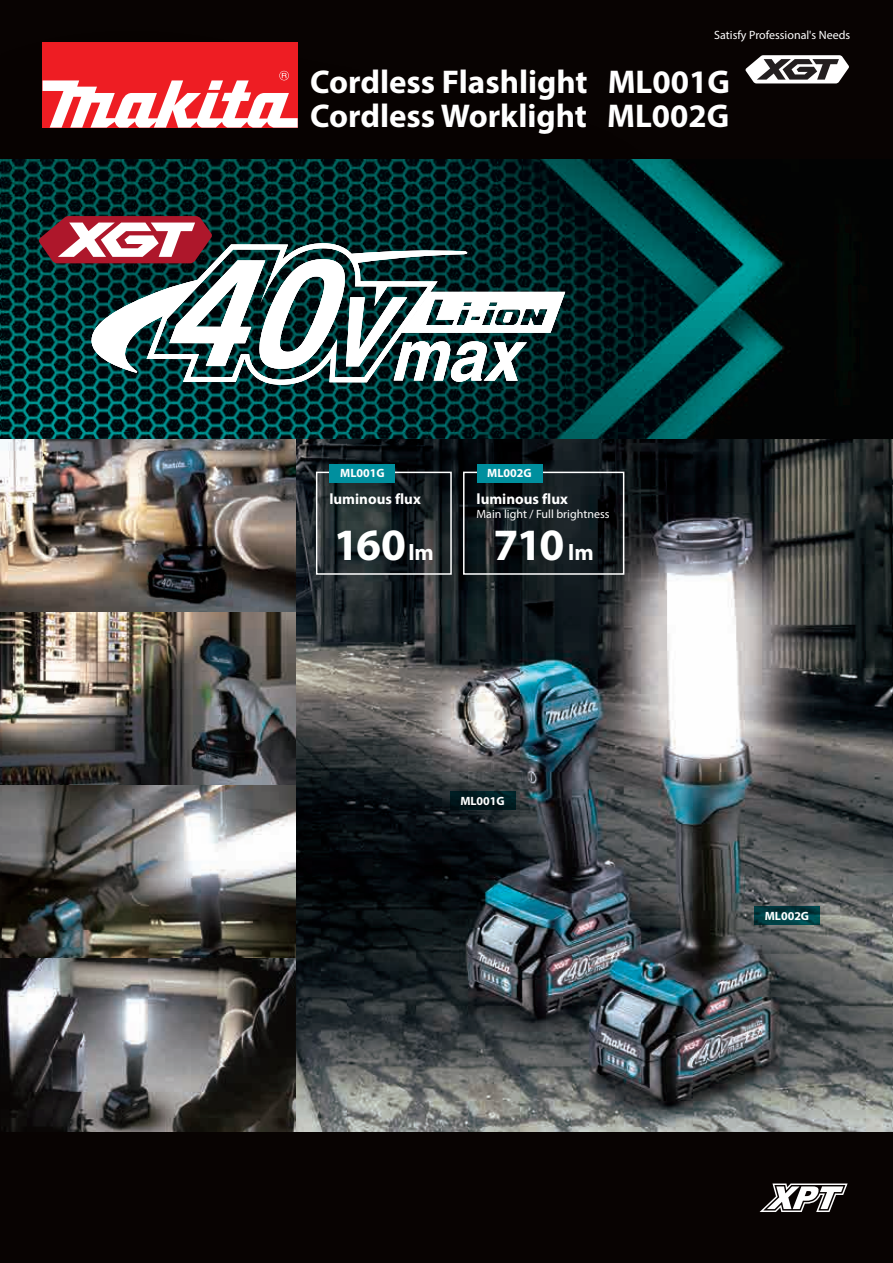
<style>
.page{position:relative;width:893px;height:1263px;background:#fff}
.page>*{position:absolute;margin:0;border:0;box-sizing:border-box;transform-origin:0 0}
.t1{font:700 45px "Myriad Pro";letter-spacing:-.045em;color:#fff}
.t2{font:700 33px/34.5px "Myriad Pro";color:#fff}
.t3{font:700 15px "Myriad Pro";color:#fff}
.t4{font:12px "Myriad Pro";color:#fff}
.t5{font:700 12px "Myriad Pro";color:#fff}
.s1{font-size:22.5px}
</style>
<div class="page">
<div style="left:0;top:0;width:893px;height:159px;background:#080302"></div>
<div style="left:780px;top:159px;width:113px;height:281px;background:#020303"></div>
<img style="left:0;top:42px;width:780px;height:398px">
<svg style="left:89px;top:382px;width:378px;height:3px"></svg>
<svg style="left:39px;top:216px;width:526px;height:166px"></svg>
<div style="left:43px;top:43px;width:255px;height:85px;background:#ee1d23"></div>
<svg style="left:43px;top:71px;width:255px;height:57px"></svg>
<svg style="left:745px;top:55px;width:104px;height:28px;background:#989696"></svg>
<img style="left:295px;top:440px;width:598px;height:692px">
<img style="left:0;top:440px;width:295px;height:692px">
<div style="left:0;top:1132px;width:893px;height:131px;background:#080302"></div>
<svg style="left:759px;top:1183px;width:89px;height:29px"></svg>
<svg style="left:450px;top:791px;width:66px;height:19px"></svg>
<svg style="left:754px;top:906px;width:66px;height:19px"></svg>
<div style="left:316px;top:472px;width:136px;height:103px;border:2px solid #fff"></div>
<div style="left:329px;top:464px;width:66px;height:18px;background:#008f9e"></div>
<div style="left:463px;top:472px;width:161px;height:103px;border:2px solid #fff"></div>
<div style="left:477px;top:464px;width:65px;height:18px;background:#008f9e"></div>
<p class="t4" style="left:714px;top:27px;width:138px">Satisfy Professional's Needs</p>
<h2 class="t2" style="left:310px;top:63px;width:421px">Cordless Flashlight ML001G<br>Cordless Worklight ML002G</h2>
<p class="t5" style="left:340px;top:465px;width:46px">ML001G</p>
<p class="t5" style="left:487px;top:465px;width:46px">ML002G</p>
<p class="t3" style="left:329px;top:489px;width:93px">luminous flux</p>
<p class="t3" style="left:477px;top:489px;width:93px">luminous flux</p>
<p class="t4" style="left:477px;top:506px;width:134px">Main light / Full brightness</p>
<h1 class="t1" style="left:334px;top:516px;width:102px">160<span class="s1">lm</span></h1>
<h1 class="t1" style="left:494px;top:516px;width:102px">710 <span class="s1">lm</span></h1>
<p class="t5" style="left:460px;top:793px;width:46px">ML001G</p>
<p class="t5" style="left:765px;top:908px;width:46px">ML002G</p>
</div>
